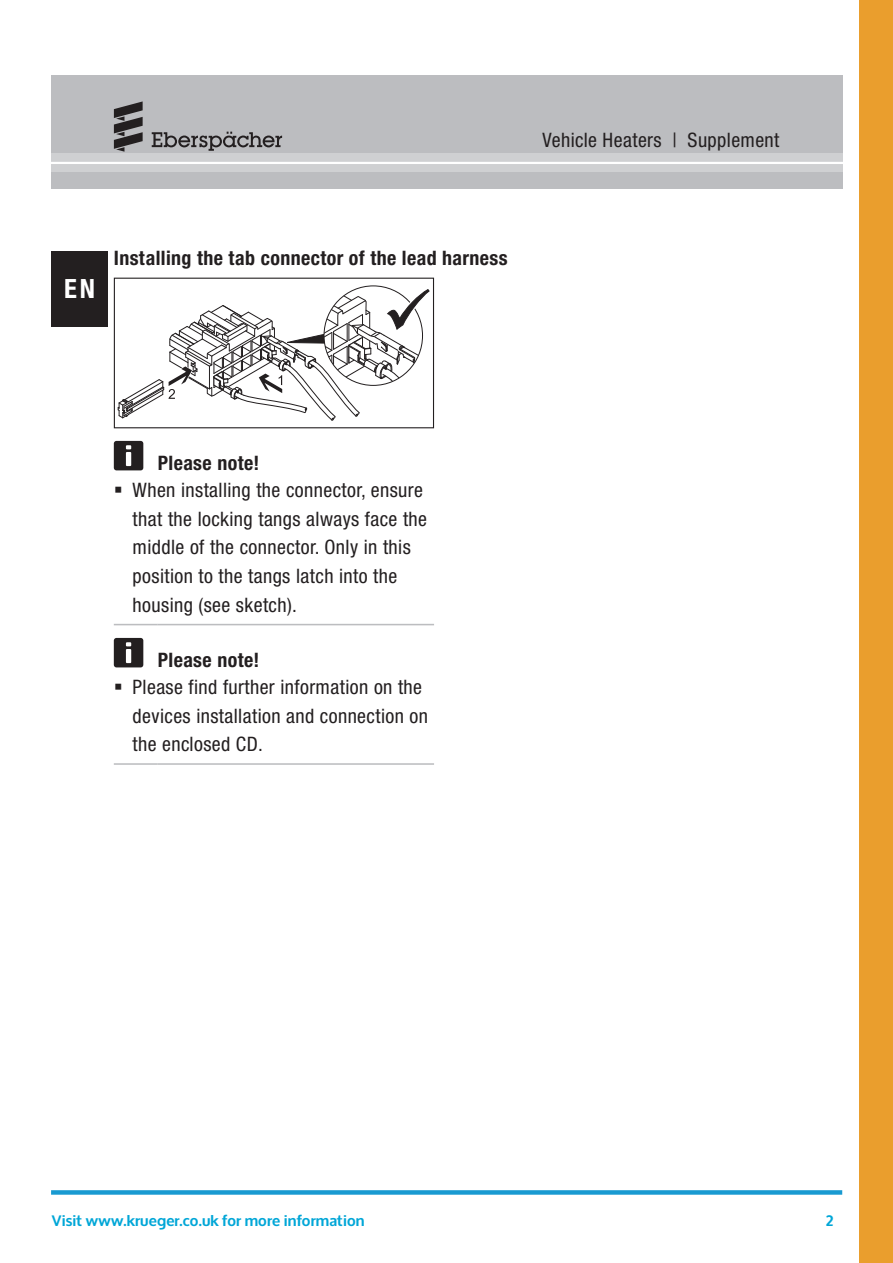
<style>
.page{position:relative;width:893px;height:1263px;background:#fff}
.page>*{position:absolute;margin:0;border:0;box-sizing:border-box;transform-origin:0 0}
.t1{font:700 condensed 26.55px "Helvetica Neue LTW1 G";color:#fff}
.t2{font:condensed 19.95px/28.8px "Helvetica Neue LTW1 G";letter-spacing:.02em;color:#231f20}
.t3{font:700 condensed 19.95px "Helvetica Neue LTW1 G";letter-spacing:.02em;color:#231f20}
.t4{font:700 15px "Oxygen";letter-spacing:.01em;color:#00a6d7}
</style>
<div class="page">
<div style="left:859px;top:0;width:34px;height:1263px;background:#ea9e2d"></div>
<div style="left:51px;top:1190px;width:791px;height:5px;background:#199ad1"></div>
<div style="left:51px;top:251px;width:57px;height:75px;background:#231f20"></div>
<svg style="left:117px;top:286px;width:313px;height:135px"></svg>
<div style="left:114px;top:278px;width:320px;height:150px;border:1px solid #231f20"></div>
<hr style="left:114px;top:624px;width:44px;height:1px;background:#bcbdc0">
<hr style="left:158px;top:624px;width:276px;height:1px;background:#bcbdc0">
<div style="left:114px;top:441px;width:29px;height:29px;background:#231f20;border-radius:3px"></div>
<svg style="left:126px;top:445px;width:5px;height:21px"></svg>
<hr style="left:114px;top:763px;width:44px;height:2px;background:#bcbdc0">
<hr style="left:158px;top:763px;width:276px;height:2px;background:#bcbdc0">
<div style="left:114px;top:638px;width:29px;height:29px;background:#231f20;border-radius:3px"></div>
<svg style="left:126px;top:642px;width:5px;height:21px"></svg>
<div style="left:51px;top:75px;width:791px;height:113px;background:#bcbdc0"></div>
<div style="left:51px;top:153px;width:791px;height:19px;background:#cfd0d2"></div>
<hr style="left:51px;top:162px;width:791px;height:2px;background:#fff">
<svg style="left:152px;top:132px;width:130px;height:19px"></svg>
<svg style="left:114px;top:101px;width:29px;height:51px"></svg>
<p class="t2" style="left:543px;top:126px;width:238px">Vehicle Heaters | Supplement</p>
<h1 class="t1" style="left:64px;top:273px;width:32px">EN</h1>
<p class="t3" style="left:114px;top:246px;width:395px">Installing the tab connector of the lead harness</p>
<p class="t3" style="left:158px;top:451px;width:103px">Please note!</p>
<p class="t2" style="left:133px;top:475px;width:296px">When installing the connector, ensure that the locking tangs always face the middle of the connector. Only in this position to the tangs latch into the housing (see sketch).</p>
<p class="t3" style="left:158px;top:648px;width:103px">Please note!</p>
<p class="t2" style="left:133px;top:672px;width:297px">Please find further information on the devices installation and connection on the enclosed CD.</p>
<p class="t4" style="left:52px;top:1211px;width:314px">Visit www.krueger.co.uk for more information</p>
<p class="t4" style="left:826px;top:1211px;width:9px">2</p>
</div>
